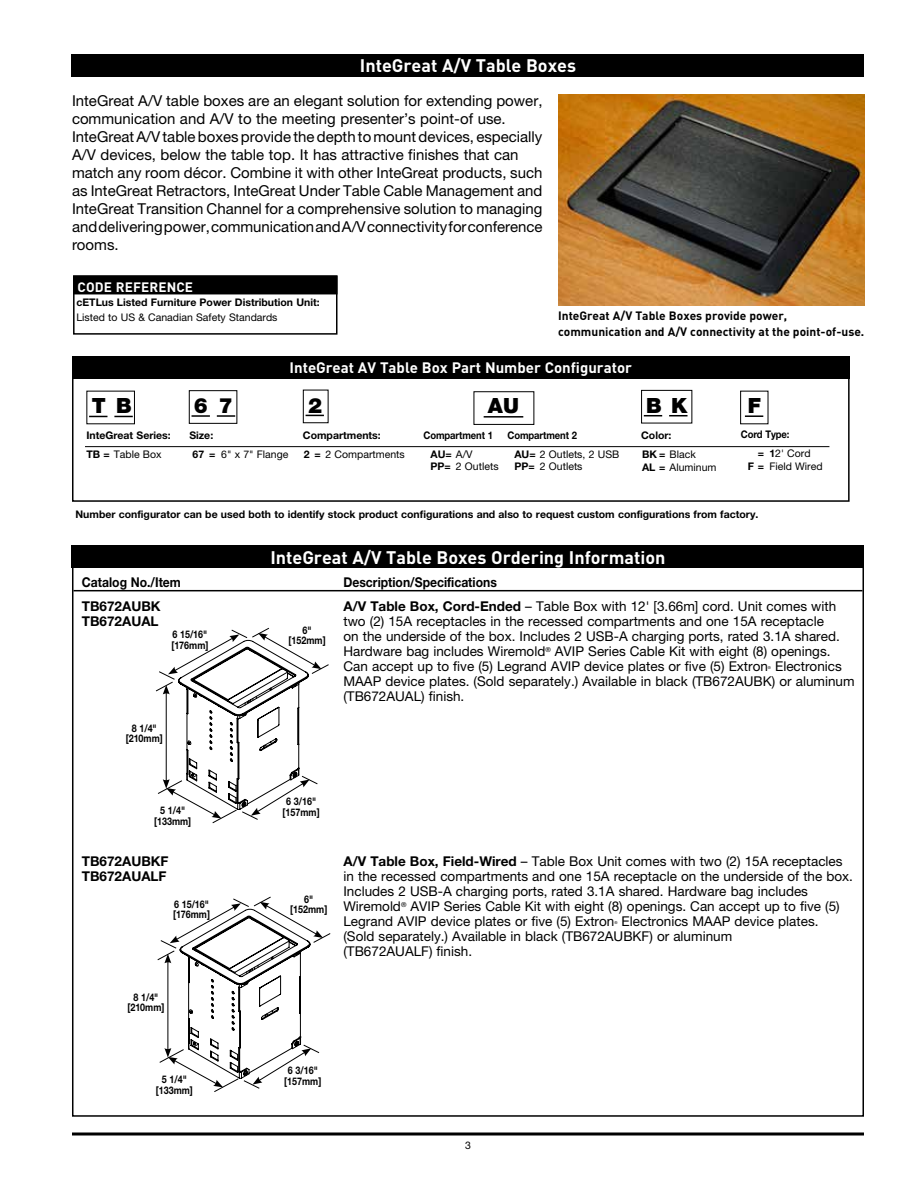
<style>
.page{position:relative;width:918px;height:1188px;background:#fff}
.page>*{position:absolute;margin:0;border:0;box-sizing:border-box;transform-origin:0 0}
.t1{font:900 21px "Helvetica Neue";color:#000}
.t2{font:700 18px "DIN Pro";color:#fff}
.t3{font:15px/18px "Helvetica Neue";color:#000}
.t4{font:700 15px "DIN Pro";color:#fff}
.t5{font:13.5px/15px "Helvetica Neue";color:#000}
.t6{font:700 13.5px "Helvetica Neue";color:#000;scale:.9 1}
.t7{font:700 13.5px "Helvetica Neue";color:#000}
.t8{font:700 13.5px "DIN Pro";letter-spacing:.01em;color:#fff}
.t9{font:700 12px/15.6px "DIN Pro";color:#000}
.t10{font:700 10.5px/18.8px "Helvetica Neue";color:#000}
.t11{font:700 10.5px/10.5px "Helvetica Neue";color:#000;text-align:center;scale:.85 1}
.t12{font:10.5px/18.8px "Helvetica Neue";color:#000}
.t13{font:700 10.5px/18.8px "Helvetica Neue";color:#000;scale:.9 1}
.t14{font:3.9px "Helvetica Neue";color:#000}
.s1{font-weight:400}
.s2{font-weight:700}
</style>
<div class="page">
<svg style="left:72px;top:1132px;width:792px;height:4px"></svg>
<div style="left:72px;top:54px;width:792px;height:23px;background:#000"></div>
<img style="left:558px;top:94px;width:306px;height:212px">
<div style="left:72px;top:373px;width:778px;height:129px;border:2px solid #000"></div>
<div style="left:73px;top:275px;width:265px;height:60px;border:2px solid #000"></div>
<div style="left:74px;top:276px;width:263px;height:18px;background:#000"></div>
<div style="left:72px;top:356px;width:778px;height:23px;background:#000"></div>
<hr style="left:85px;top:446px;width:744px;height:1px;background:#000">
<svg style="left:89px;top:416px;width:18px;height:1px"></svg>
<svg style="left:114px;top:416px;width:19px;height:1px"></svg>
<div style="left:740px;top:391px;width:28px;height:33px;border:1px solid #000"></div>
<svg style="left:745px;top:415px;width:18px;height:2px"></svg>
<div style="left:189px;top:390px;width:48px;height:34px;border:1px solid #000"></div>
<svg style="left:192px;top:415px;width:18px;height:2px"></svg>
<svg style="left:217px;top:415px;width:18px;height:2px"></svg>
<div style="left:303px;top:390px;width:25px;height:33px;border:1px solid #000"></div>
<svg style="left:306px;top:415px;width:18px;height:1px"></svg>
<div style="left:474px;top:391px;width:60px;height:34px;border:1px solid #000"></div>
<hr style="left:484px;top:416px;width:39px;height:2px;background:#000">
<div style="left:641px;top:390px;width:51px;height:33px;border:1px solid #000"></div>
<svg style="left:644px;top:415px;width:18px;height:1px"></svg>
<svg style="left:669px;top:415px;width:19px;height:1px"></svg>
<hr style="left:73px;top:590px;width:789px;height:1px;background:#000">
<div style="left:72px;top:545px;width:792px;height:23px;background:#000"></div>
<svg style="left:155px;top:627px;width:174px;height:197px"></svg>
<svg style="left:157px;top:896px;width:174px;height:196px"></svg>
<h2 class="t2" style="left:360px;top:53px;width:218px">InteGreat A/V Table Boxes</h2>
<p class="t3" style="left:72px;top:91px;width:472px">InteGreat A/V table boxes are an elegant solution for extending power, communication and A/V to the meeting presenter’s point-of use.<br>InteGreat A/V table boxes provide the depth to mount devices, especially A/V devices, below the table top. It has attractive finishes that can match any room décor. Combine it with other InteGreat products, such as InteGreat Retractors, InteGreat Under Table Cable Management and InteGreat Transition Channel for a comprehensive solution to managing and delivering power, communication and A/V connectivity for conference rooms.</p>
<p class="t8" style="left:78px;top:278px;width:117px">CODE REFERENCE</p>
<p class="t10" style="left:76px;top:293px;width:245px">cETLus Listed Furniture Power Distribution Unit:</p>
<p class="t12" style="left:76px;top:307px;width:203px">Listed to US &amp; Canadian Safety Standards</p>
<p class="t4" style="left:290px;top:358px;width:344px">InteGreat AV Table Box Part Number Configurator</p>
<p class="t9" style="left:558px;top:308px;width:308px">InteGreat A/V Table Boxes provide power, communication and A/V connectivity at the point-of-use.</p>
<h1 class="t1" style="left:92px;top:392px;width:42px">T B</h1>
<h1 class="t1" style="left:194px;top:392px;width:41px">6 7</h1>
<h1 class="t1" style="left:308px;top:392px;width:16px">2</h1>
<h1 class="t1" style="left:488px;top:393px;width:33px">AU</h1>
<h1 class="t1" style="left:646px;top:392px;width:43px">B K</h1>
<h1 class="t1" style="left:748px;top:392px;width:15px">F</h1>
<p class="t10" style="left:86px;top:426px;width:86px">InteGreat Series:<br>TB = <span class="s1">Table Box</span></p>
<p class="t10" style="left:303px;top:426px;width:103px">Compartments:<br>2 = <span class="s1">2 Compartments</span></p>
<p class="t13" style="left:431px;top:425px;width:71px;text-indent:-7px">Compartment 1<br>AU= <span class="s1">A/V</span></p>
<p class="t12" style="left:431px;top:457px;width:70px"><span class="s2">PP=</span> 2 Outlets</p>
<p class="t12" style="left:193px;top:426px;width:97px;text-indent:-3px"><span class="s2">Size:<br>67 =</span> 6" x 7" Flange</p>
<p class="t13" style="left:514px;top:425px;width:118px;text-indent:-7px">Compartment 2<br>AU= <span class="s1">2 Outlets, 2 USB</span></p>
<p class="t12" style="left:514px;top:457px;width:70px"><span class="s2">PP=</span> 2 Outlets</p>
<p class="t10" style="left:641px;top:426px;width:56px">Color:<br>BK = <span class="s1">Black</span></p>
<p class="t12" style="left:642px;top:457px;width:76px"><span class="s2">AL =</span> Aluminum</p>
<p class="t13" style="left:758px;top:425px;width:60px;text-indent:-17px">Cord Type:<br>= 1<span class="s1">2' Cord</span></p>
<p class="t12" style="left:748px;top:457px;width:76px"><span class="s2">F =</span> Field Wired</p>
<p class="t10" style="left:76px;top:505px;width:684px">Number configurator can be used both to identify stock product configurations and also to request custom configurations from factory.</p>
<h2 class="t2" style="left:270px;top:545px;width:397px">InteGreat A/V Table Boxes Ordering Information</h2>
<p class="t6" style="left:82px;top:574px;width:112px">Catalog No./Item</p>
<p class="t6" style="left:343px;top:574px;width:172px">Description/Specifications</p>
<p class="t7" style="left:82px;top:598px;width:80px">TB672AUBK</p>
<p class="t5" style="left:343px;top:599px;width:494px"><span class="s2">A/V Table Box, Cord-Ended</span> – Table Box with 12' [3.66m] cord. Unit comes with</p>
<p class="t7" style="left:82px;top:613px;width:78px">TB672AUAL</p>
<p class="t5" style="left:343px;top:614px;width:498px">two (2) 15A receptacles in the recessed compartments and one 15A receptacle on the underside of the box. Includes 2 USB-A charging ports, rated 3.1A shared.<br>Hardware bag includes Wiremold<sup>®</sup> AVIP Series Cable Kit with eight (8) openings.<br>Can accept up to five (5) Legrand AVIP device plates or five (5) Extron</p>
<p class="t11" style="left:289px;top:625px;width:45px">6" [152mm]</p>
<p class="t11" style="left:171px;top:629px;width:45px;text-align:left">6 15/16" [176mm]</p>
<p class="t5" style="left:343px;top:659px;width:513px;text-indent:432px">Electronics<br>MAAP device plates. (Sold separately.) Available in black (TB672AUBK) or aluminum (TB672AUAL) finish.</p>
<p class="t14" style="left:768px;top:665px;width:5px">®</p>
<p class="t11" style="left:126px;top:722px;width:45px">8 1/4" [210mm]</p>
<p class="t11" style="left:286px;top:796px;width:37px">6 3/16"</p>
<p class="t11" style="left:160px;top:805px;width:31px">5 1/4"</p>
<p class="t11" style="left:283px;top:807px;width:45px">[157mm]</p>
<p class="t11" style="left:154px;top:816px;width:45px">[133mm]</p>
<p class="t7" style="left:82px;top:853px;width:88px">TB672AUBKF</p>
<p class="t5" style="left:343px;top:854px;width:501px"><span class="s2">A/V Table Box, Field-Wired</span> – Table Box Unit comes with two (2) 15A receptacles</p>
<p class="t7" style="left:82px;top:868px;width:86px">TB672AUALF</p>
<p class="t5" style="left:343px;top:869px;width:511px">in the recessed compartments and one 15A receptacle on the underside of the box.<br>Includes 2 USB-A charging ports, rated 3.1A shared. Hardware bag includes Wiremold<sup>®</sup> AVIP Series Cable Kit with eight (8) openings. Can accept up to five (5)<br>Legrand AVIP device plates or five (5) Extron</p>
<p class="t11" style="left:290px;top:893px;width:45px">6" [152mm]</p>
<p class="t11" style="left:173px;top:898px;width:45px;text-align:left">6 15/16" [176mm]</p>
<p class="t5" style="left:343px;top:914px;width:477px;text-indent:278px">Electronics MAAP device plates. (Sold separately.) Available in black (TB672AUBKF) or aluminum (TB672AUALF) finish.</p>
<p class="t14" style="left:614px;top:920px;width:5px">®</p>
<p class="t11" style="left:127px;top:992px;width:45px">8 1/4" [210mm]</p>
<p class="t11" style="left:288px;top:1065px;width:37px">6 3/16"</p>
<p class="t11" style="left:162px;top:1074px;width:31px">5 1/4"</p>
<p class="t11" style="left:284px;top:1076px;width:45px">[157mm]</p>
<p class="t11" style="left:156px;top:1085px;width:45px">[133mm]</p>
<p class="t12" style="left:465px;top:1136px;width:7px">3</p>
</div>
